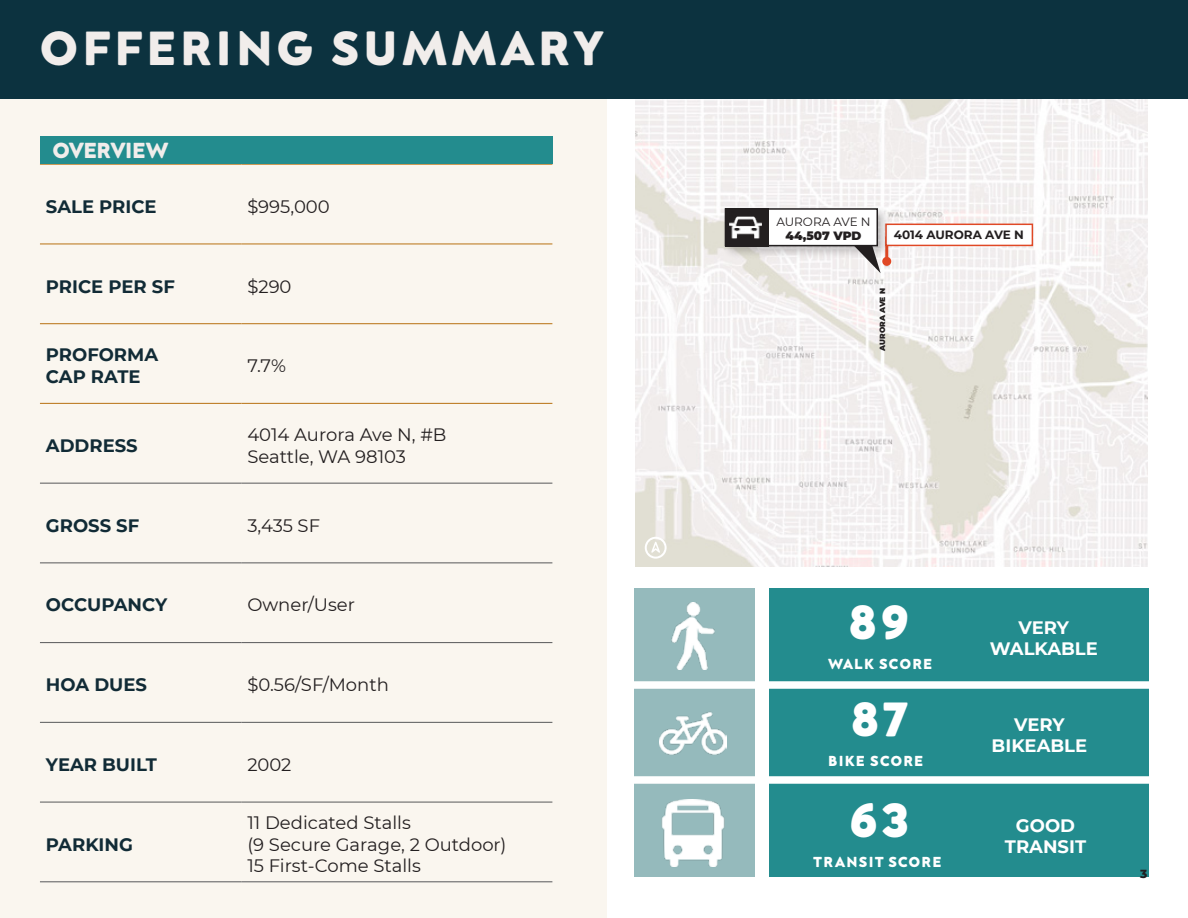
<style>
.page{position:relative;width:1188px;height:918px;background:#fff}
.page>*{position:absolute;margin:0;border:0;box-sizing:border-box;transform-origin:0 0}
.t1{font:800 49.5px "Neufreit";letter-spacing:.09em;color:#f1edeb}
.t2{font:800 49.5px "Neufreit";color:#fff}
.t3{font:800 22.5px "Neufreit";letter-spacing:-.005em;color:#f1edeb}
.t4{font:18px/21.6px "Montserrat";color:#231f20}
.t5{font:700 18px/21.6px "Montserrat";color:#112b36}
.t6{font:700 18px "Montserrat";color:#fff}
.t7{font:800 15px "Neufreit";letter-spacing:.09em;color:#fff}
.t8{font:700 12px "Montserrat";color:#231f20}
.t9{font:12px "Montserrat";color:#231f20}
.t10{font:900 12px "Montserrat";color:#231f20}
.t11{font:800 12px "Montserrat";color:#231f20}
.t12{font:900 7.5px "Montserrat";color:#231f20}
</style>
<div class="page">
<div style="left:0;top:99px;width:607px;height:819px;background:#faf6ef"></div>
<img style="left:635px;top:99px;width:513px;height:467px">
<div style="left:882px;top:257px;width:9px;height:9px;background:#e04825;border-radius:50%"></div>
<div style="left:885px;top:224px;width:148px;height:22px;background:#fff;border:2px solid #e04825"></div>
<div style="left:770px;top:588px;width:379px;height:289px;background:#238c8e"></div>
<div style="left:634px;top:588px;width:121px;height:289px;background:#95babc"></div>
<img style="left:671px;top:602px;width:44px;height:67px">
<img style="left:660px;top:712px;width:67px;height:43px">
<img style="left:662px;top:799px;width:63px;height:67px">
<div style="left:624px;top:681px;width:525px;height:8px;background:#fff"></div>
<div style="left:624px;top:776px;width:525px;height:8px;background:#fff"></div>
<div style="left:722px;top:205px;width:169px;height:54px;background:#231f20;opacity:.25"></div>
<div style="left:725px;top:209px;width:152px;height:37px;background:#fff"></div>
<div style="left:725px;top:208px;width:153px;height:38px;border:2px solid #231f20"></div>
<div style="left:725px;top:208px;width:43px;height:38px;background:#231f20"></div>
<img style="left:729px;top:216px;width:32px;height:23px">
<svg style="left:853px;top:245px;width:28px;height:28px"></svg>
<div style="left:0;top:0;width:1188px;height:99px;background:#0c323f"></div>
<hr style="left:40px;top:483px;width:201px;height:1px;background:#57585a">
<hr style="left:241px;top:483px;width:311px;height:1px;background:#57585a">
<hr style="left:40px;top:563px;width:201px;height:1px;background:#57585a">
<hr style="left:241px;top:563px;width:311px;height:1px;background:#57585a">
<hr style="left:40px;top:642px;width:201px;height:1px;background:#57585a">
<hr style="left:241px;top:642px;width:311px;height:1px;background:#57585a">
<hr style="left:40px;top:722px;width:201px;height:1px;background:#57585a">
<hr style="left:241px;top:722px;width:311px;height:1px;background:#57585a">
<hr style="left:40px;top:802px;width:201px;height:1px;background:#57585a">
<hr style="left:241px;top:802px;width:311px;height:1px;background:#57585a">
<hr style="left:40px;top:882px;width:201px;height:1px;background:#57585a">
<hr style="left:241px;top:882px;width:311px;height:1px;background:#57585a">
<hr style="left:40px;top:164px;width:201px;height:1px;background:#bf802a">
<hr style="left:241px;top:164px;width:311px;height:1px;background:#bf802a">
<hr style="left:40px;top:243px;width:201px;height:2px;background:#bf802a">
<hr style="left:241px;top:243px;width:311px;height:2px;background:#bf802a">
<hr style="left:40px;top:323px;width:201px;height:1px;background:#bf802a">
<hr style="left:241px;top:323px;width:311px;height:1px;background:#bf802a">
<hr style="left:40px;top:403px;width:201px;height:1px;background:#bf802a">
<hr style="left:241px;top:403px;width:311px;height:1px;background:#bf802a">
<div style="left:40px;top:136px;width:513px;height:28px;background:#238c8e"></div>
<svg style="left:645px;top:537px;width:22px;height:22px"></svg>
<h1 class="t1" style="left:40px;top:19px;width:563px">OFFERING SUMMARY</h1>
<p class="t3" style="left:53px;top:137px;width:116px">OVERVIEW</p>
<p class="t5" style="left:46px;top:195px;width:112px">SALE PRICE</p>
<p class="t4" style="left:247px;top:195px;width:84px">$995,000</p>
<p class="t5" style="left:46px;top:274px;width:130px">PRICE PER SF</p>
<p class="t4" style="left:247px;top:275px;width:46px">$290</p>
<p class="t5" style="left:46px;top:343px;width:114px">PROFORMA<br>CAP RATE</p>
<p class="t4" style="left:247px;top:354px;width:40px">7.7%</p>
<p class="t5" style="left:46px;top:434px;width:93px">ADDRESS</p>
<p class="t4" style="left:247px;top:423px;width:201px">4014 Aurora Ave N, #B</p>
<p class="t4" style="left:247px;top:445px;width:160px">Seattle, WA 98103</p>
<p class="t5" style="left:46px;top:514px;width:95px">GROSS SF</p>
<p class="t4" style="left:247px;top:514px;width:74px">3,435 SF</p>
<p class="t5" style="left:46px;top:593px;width:123px">OCCUPANCY</p>
<p class="t4" style="left:247px;top:594px;width:109px">Owner/User</p>
<p class="t5" style="left:46px;top:673px;width:103px">HOA DUES</p>
<p class="t4" style="left:247px;top:673px;width:143px">$0.56/SF/Month</p>
<p class="t5" style="left:46px;top:753px;width:112px">YEAR BUILT</p>
<p class="t4" style="left:247px;top:753px;width:46px">2002</p>
<p class="t5" style="left:46px;top:833px;width:89px">PARKING</p>
<p class="t4" style="left:247px;top:811px;width:261px">11 Dedicated Stalls<br>(9 Secure Garage, 2 Outdoor)<br>15 First-Come Stalls</p>
<p class="t9" style="left:776px;top:214px;width:96px">AURORA AVE N</p>
<p class="t10" style="left:786px;top:227px;width:78px">44,507 VPD</p>
<p class="t8" style="left:894px;top:226px;width:132px">4014 AURORA AVE N</p>
<p class="t12" style="left:877px;top:351px;width:64px;rotate:-90deg">AURORA AVE N</p>
<p class="t2" style="left:848px;top:593px;width:62px">89</p>
<p class="t7" style="left:828px;top:655px;width:105px">WALK SCORE</p>
<p class="t2" style="left:850px;top:690px;width:59px">87</p>
<p class="t7" style="left:828px;top:752px;width:96px">BIKE SCORE</p>
<p class="t2" style="left:849px;top:791px;width:61px">63</p>
<p class="t7" style="left:813px;top:853px;width:129px">TRANSIT SCORE</p>
<p class="t6" style="left:1019px;top:614px;width:52px">VERY</p>
<p class="t6" style="left:990px;top:636px;width:110px">WALKABLE</p>
<p class="t6" style="left:1014px;top:711px;width:52px">VERY</p>
<p class="t6" style="left:992px;top:733px;width:97px">BIKEABLE</p>
<p class="t6" style="left:1016px;top:812px;width:61px">GOOD</p>
<p class="t6" style="left:1005px;top:834px;width:83px">TRANSIT</p>
<p class="t11" style="left:1140px;top:864px;width:9px">3</p>
</div>
